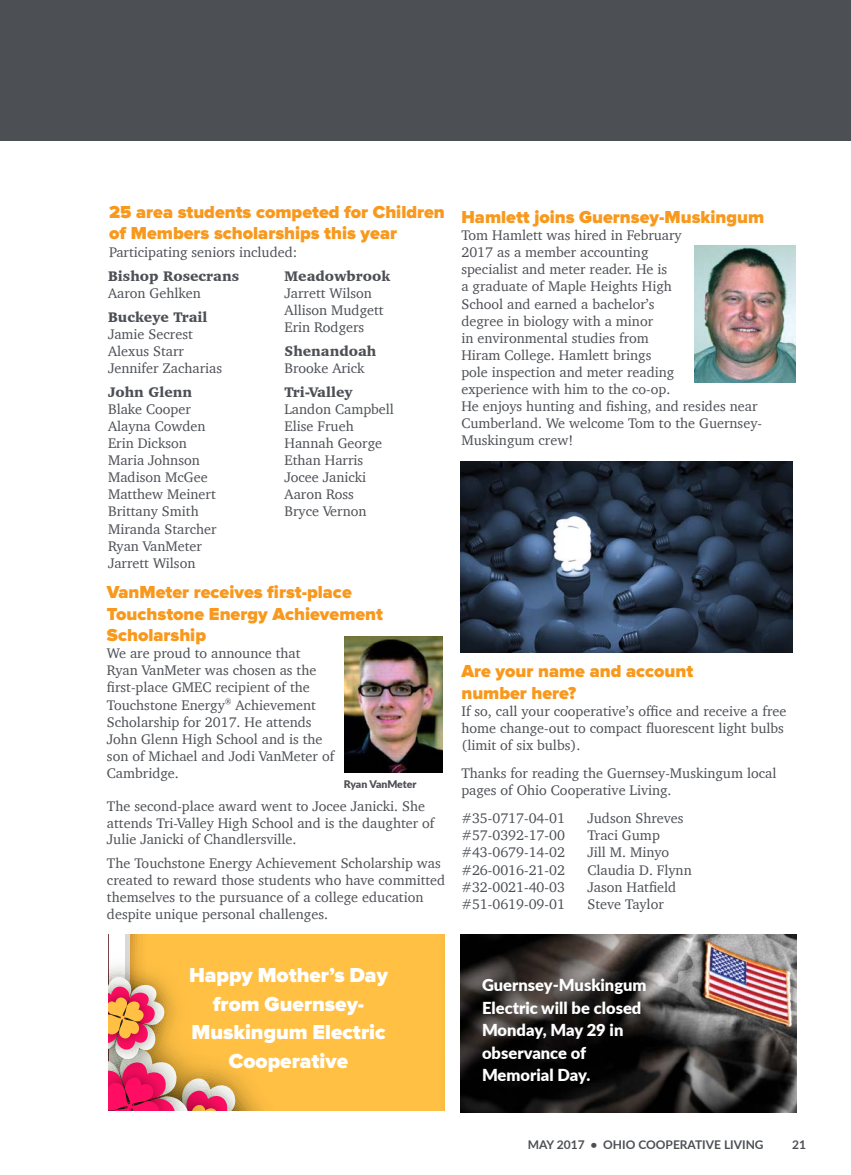
<style>
.page{position:relative;width:851px;height:1175px;background:#fff}
.page>*{position:absolute;margin:0;border:0;box-sizing:border-box;transform-origin:0 0}
.t1{font:900 21px/28.5px "Proxima Nova";color:#fff;text-align:center}
.t2{font:900 18px/21.6px "Proxima Nova";color:#f8991d}
.t3{font:900 16.5px/22.5px "Lato";color:#fff}
.t4{font:14.25px/17.1px "Charter";color:#4c4f54}
.t5{font:900 14.25px "Charter";color:#4c4f54}
.t6{font:700 12px "Lato";color:#4c4f54}
.t7{font:900 10.5px "Lato";letter-spacing:-.01em;color:#4c4f54}
</style>
<div class="page">
<div style="left:0;top:0;width:850px;height:140px;background:#4c4f54"></div>
<img style="left:460px;top:934px;width:336px;height:178px">
<img style="left:344px;top:636px;width:99px;height:136px">
<div style="left:279px;top:934px;width:164px;height:176px;background:#ffc044"></div>
<svg style="left:108px;top:934px;width:171px;height:177px;background:#f0a658"></svg>
<img style="left:694px;top:245px;width:101px;height:137px">
<img style="left:460px;top:461px;width:332px;height:192px">
<p class="t2" style="left:109px;top:202px;width:337px">25 area students competed for Children of Members scholarships this year</p>
<p class="t4" style="left:109px;top:243px;width:190px">Participating seniors included:</p>
<p class="t5" style="left:108px;top:267px;width:133px">Bishop Rosecrans</p>
<p class="t4" style="left:108px;top:284px;width:94px">Aaron Gehlken</p>
<p class="t5" style="left:108px;top:308px;width:101px">Buckeye Trail</p>
<p class="t4" style="left:108px;top:325px;width:116px">Jamie Secrest<br>Alexus Starr<br>Jennifer Zacharias</p>
<p class="t5" style="left:108px;top:383px;width:86px">John Glenn</p>
<p class="t4" style="left:108px;top:400px;width:110px">Blake Cooper<br>Alayna Cowden<br>Erin Dickson<br>Maria Johnson<br>Madison McGee<br>Matthew Meinert<br>Brittany Smith<br>Miranda Starcher<br>Ryan VanMeter<br>Jarrett Wilson</p>
<p class="t5" style="left:284px;top:267px;width:107px">Meadowbrook</p>
<p class="t4" style="left:284px;top:284px;width:101px">Jarrett Wilson<br>Allison Mudgett<br>Erin Rodgers</p>
<p class="t5" style="left:284px;top:342px;width:93px">Shenandoah</p>
<p class="t4" style="left:284px;top:359px;width:81px">Brooke Arick</p>
<p class="t5" style="left:284px;top:383px;width:69px">Tri-Valley</p>
<p class="t4" style="left:284px;top:400px;width:111px">Landon Campbell<br>Elise Frueh<br>Hannah George<br>Ethan Harris<br>Jocee Janicki<br>Aaron Ross<br>Bryce Vernon</p>
<p class="t2" style="left:107px;top:581px;width:277px">VanMeter receives first-place<br>Touchstone Energy Achievement<br>Scholarship</p>
<p class="t4" style="left:107px;top:644px;width:229px">We are proud to announce that<br>Ryan VanMeter was chosen as the first-place GMEC recipient of the<br>Touchstone Energy<sup>®</sup> Achievement<br>Scholarship for 2017. He attends<br>John Glenn High School and is the son of Michael and Jodi VanMeter of<br>Cambridge.</p>
<p class="t4" style="left:107px;top:797px;width:329px;line-height:16.5px">The second-place award went to Jocee Janicki. She attends Tri-Valley High School and is the daughter of<br>Julie Janicki of Chandlersville.</p>
<p class="t4" style="left:107px;top:854px;width:340px">The Touchstone Energy Achievement Scholarship was created to reward those students who have committed themselves to the pursuance of a college education despite unique personal challenges.</p>
<p class="t7" style="left:344px;top:776px;width:74px">Ryan VanMeter</p>
<p class="t2" style="left:461px;top:207px;width:304px">Hamlett joins Guernsey-Muskingum</p>
<p class="t4" style="left:461px;top:226px;width:302px">Tom Hamlett was hired in February<br>2017 as a member accounting<br>specialist and meter reader. He is<br>a graduate of Maple Heights High<br>School and earned a bachelor’s<br>degree in biology with a minor<br>in environmental studies from<br>Hiram College. Hamlett brings<br>pole inspection and meter reading<br>experience with him to the co-op.<br>He enjoys hunting and fishing, and resides near<br>Cumberland. We welcome Tom to the Guernsey-<br>Muskingum crew!</p>
<p class="t2" style="left:461px;top:661px;width:233px">Are your name and account number here?</p>
<p class="t4" style="left:461px;top:702px;width:326px">If so, call your cooperative’s office and receive a free home change-out to compact fluorescent light bulbs (limit of six bulbs).</p>
<p class="t4" style="left:461px;top:764px;width:316px">Thanks for reading the Guernsey-Muskingum local pages of Ohio Cooperative Living.</p>
<p class="t4" style="left:461px;top:809px;width:105px">#35-0717-04-01</p>
<p class="t4" style="left:587px;top:809px;width:98px">Judson Shreves</p>
<p class="t4" style="left:461px;top:826px;width:105px">#57-0392-17-00</p>
<p class="t4" style="left:587px;top:826px;width:74px">Traci Gump</p>
<p class="t4" style="left:461px;top:843px;width:105px">#43-0679-14-02</p>
<p class="t4" style="left:587px;top:843px;width:83px">Jill M. Minyo</p>
<p class="t4" style="left:461px;top:861px;width:105px">#26-0016-21-02</p>
<p class="t4" style="left:587px;top:861px;width:106px">Claudia D. Flynn</p>
<p class="t4" style="left:461px;top:878px;width:105px">#32-0021-40-03</p>
<p class="t4" style="left:587px;top:878px;width:90px">Jason Hatfield</p>
<p class="t4" style="left:461px;top:895px;width:105px">#51-0619-09-01</p>
<p class="t4" style="left:587px;top:895px;width:78px">Steve Taylor</p>
<h1 class="t1" style="left:189px;top:961px;width:200px">Happy Mother’s Day from Guernsey-<br>Muskingum Electric<br>Cooperative</h1>
<p class="t3" style="left:482px;top:973px;width:166px">Guernsey-Muskingum<br>Electric will be closed<br>Monday, May 29 in observance of<br>Memorial Day.</p>
<p class="t6" style="left:527px;top:1135px;width:237px">MAY 2017 • OHIO COOPERATIVE LIVING</p>
<p class="t6" style="left:792px;top:1135px;width:15px">21</p>
</div>
